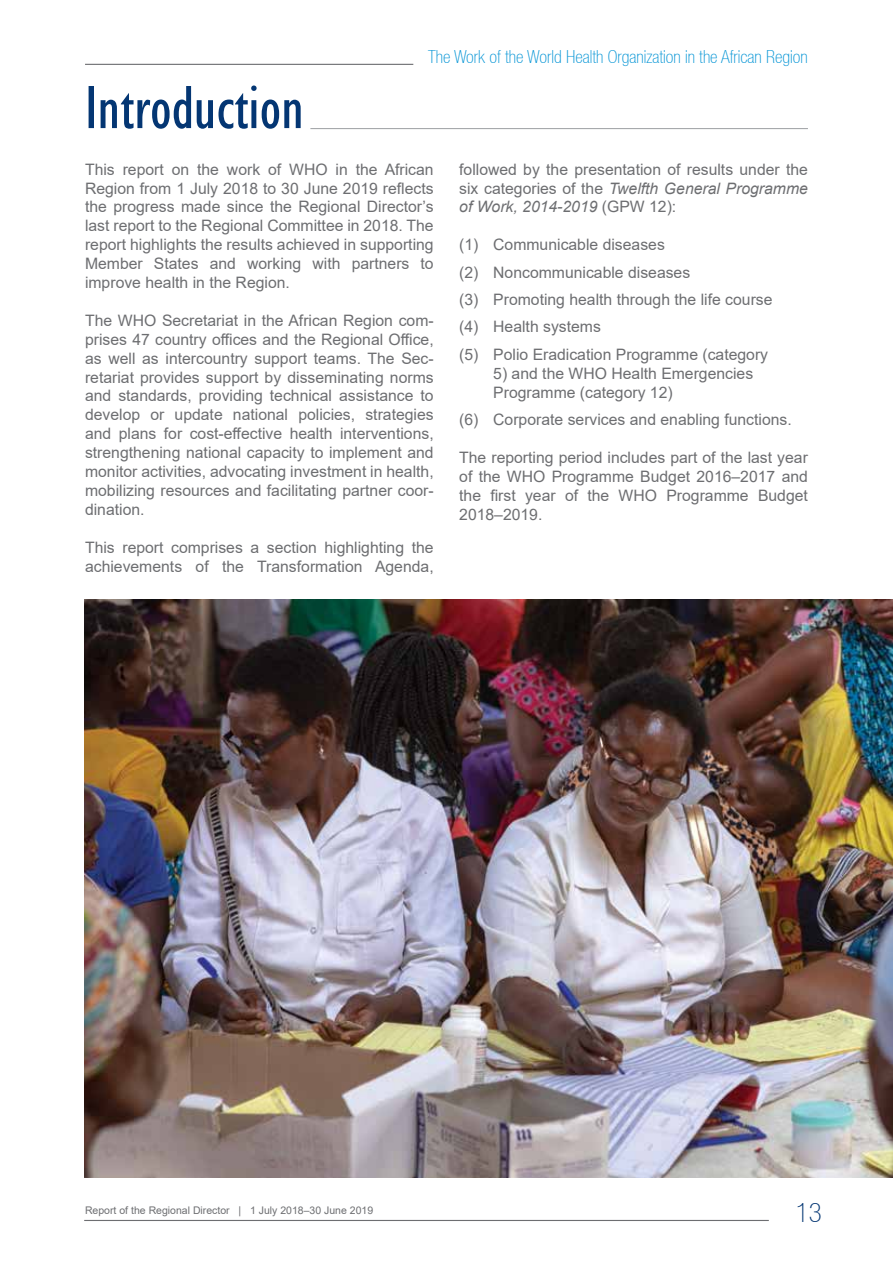
<style>
.page{position:relative;width:893px;height:1263px;background:#fff}
.page>*{position:absolute;margin:0;border:0;box-sizing:border-box;transform-origin:0 0}
.t1{font:63px "Gill Sans Condensed";color:#043673}
.t2{font:100 condensed 27px "Helvetica 37";color:#043673}
.t3{font:100 condensed 18px "Helvetica 37";color:#0093d5}
.t4{font:15.75px/18.9px "Arial";color:#6d6e71;text-align:justify}
.t5{font:10.5px "Arial";color:#6d6e71}
.s1{font-style:italic}
</style>
<div class="page">
<hr style="left:84px;top:1220px;width:685px;height:1px;background:#6d6e71">
<hr style="left:85px;top:64px;width:328px;height:1px;background:#6d6e71">
<hr style="left:310px;top:128px;width:498px;height:1px;background:#a7a9ac">
<img style="left:84px;top:599px;width:809px;height:579px">
<h1 class="t1" style="left:85px;top:73px;width:220px">Introduction</h1>
<p class="t3" style="left:428px;top:47px;width:381px">The Work of the World Health Organization in the African Region</p>
<p class="t4" style="left:85px;top:160px;width:350px">This report on the work of WHO in the African Region from 1 July 2018 to 30 June 2019 reflects the progress made since the Regional Director’s last report to the Regional Committee in 2018. The report highlights the results achieved in supporting Member States and working with partners to improve health in the Region.</p>
<p class="t4" style="left:85px;top:311px;width:350px">The WHO Secretariat in the African Region com&shy;prises 47 country offices and the Regional Office, as well as intercountry support teams. The Sec&shy;retariat provides support by disseminating norms and standards, providing technical assistance to develop or update national policies, strategies and plans for cost-effective health interventions, strengthening national capacity to implement and monitor activities, advocating investment in health, mobilizing resources and facilitating partner coor&shy;dination.</p>
<p class="t4" style="left:85px;top:538px;width:350px">This report comprises a section highlighting the achievements of the Transformation Agenda,</p>
<p class="t4" style="left:459px;top:160px;width:350px">followed by the presentation of results under the six categories of the <span class="s1">Twelfth General Programme of Work, 2014-2019</span> (GPW 12):</p>
<p class="t4" style="left:459px;top:231px;width:315px;line-height:27.5px;text-align:left">(1) Communicable diseases<br>(2) Noncommunicable diseases<br>(3) Promoting health through the life course (4) Health systems<br>(5) Polio Eradication Programme (category</p>
<p class="t4" style="left:493px;top:364px;width:261px">5) and the WHO Health Emergencies<br>Programme (category 12)</p>
<p class="t4" style="left:459px;top:410px;width:334px">(6) Corporate services and enabling functions.</p>
<p class="t4" style="left:459px;top:448px;width:350px">The reporting period includes part of the last year of the WHO Programme Budget 2016–2017 and the first year of the WHO Programme Budget 2018–2019.</p>
<p class="t5" style="left:85px;top:1203px;width:290px">Report of the Regional Director | 1 July 2018–30 June 2019</p>
<h2 class="t2" style="left:796px;top:1197px;width:27px">13</h2>
</div>
